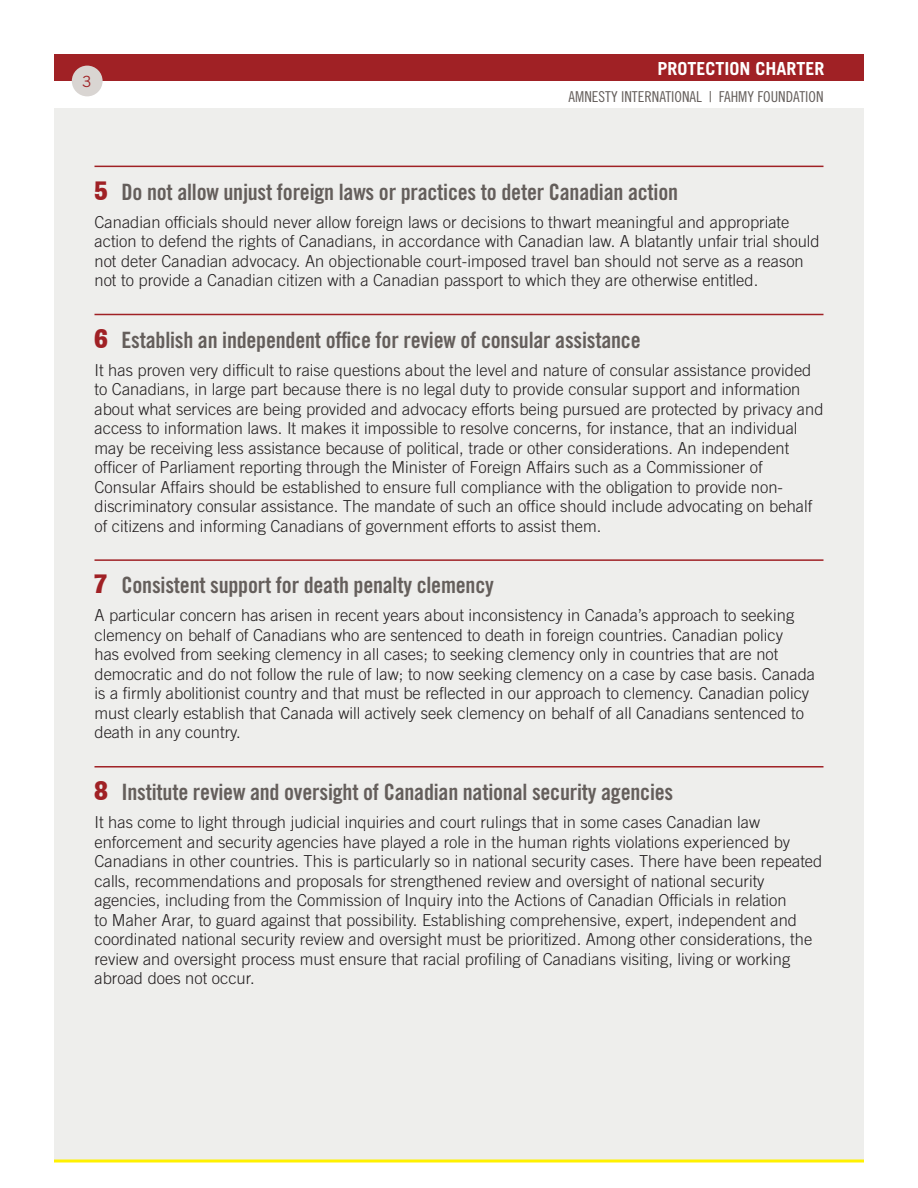
<style>
.page{position:relative;width:918px;height:1188px;background:#fff}
.page>*{position:absolute;margin:0;border:0;box-sizing:border-box;transform-origin:0 0}
.Charter_points{font:22.5px "Trade Gothic Bold Cond Twenty";letter-spacing:-.01em;color:#645e5b}
.t1{font:700 18px "Trade Gothic";color:#fff}
.body_text{font:300 16.5px/19.5px "Trade Gothic";color:#231f20}
.t2{font:15.45px "Trade Gothic";color:#a02125}
.t3{font:15px "Trade Gothic Cond Eighteen";color:#645e5b}
.s1{font-family:"Brown";font-weight:800;font-size:27px;color:#a02125}
</style>
<div class="page">
<div style="left:54px;top:68px;width:810px;height:1093px;background:#eeeeec"></div>
<div style="left:53px;top:81px;width:811px;height:27px;background:#fff"></div>
<div style="left:54px;top:54px;width:810px;height:27px;background:#a02125"></div>
<div style="left:72px;top:66px;width:31px;height:30px;background:#d9d5d2;border-radius:50%"></div>
<hr style="left:54px;top:1160px;width:810px;height:2px;background:#fff101">
<hr style="left:94px;top:166px;width:730px;height:1px;background:#a02125">
<hr style="left:94px;top:314px;width:730px;height:1px;background:#a02125">
<hr style="left:94px;top:559px;width:730px;height:2px;background:#a02125">
<hr style="left:94px;top:766px;width:730px;height:2px;background:#a02125">
<p class="t2" style="left:82px;top:72px;width:11px">3</p>
<p class="t1" style="left:657px;top:58px;width:169px">PROTECTION CHARTER</p>
<p class="t3" style="left:569px;top:88px;width:256px">AMNESTY INTERNATIONAL | FAHMY FOUNDATION</p>
<p class="Charter_points" style="left:94px;top:178px;width:585px"><span class="s1">5</span> Do not allow unjust foreign laws or practices to deter Canadian action</p>
<p class="body_text" style="left:94px;top:212px;width:727px">Canadian officials should never allow foreign laws or decisions to thwart meaningful and appropriate action to defend the rights of Canadians, in accordance with Canadian law. A blatantly unfair trial should not deter Canadian advocacy. An objectionable court-imposed travel ban should not serve as a reason not to provide a Canadian citizen with a Canadian passport to which they are otherwise entitled.</p>
<p class="Charter_points" style="left:94px;top:326px;width:548px"><span class="s1">6</span> Establish an independent office for review of consular assistance</p>
<p class="body_text" style="left:94px;top:360px;width:731px">It has proven very difficult to raise questions about the level and nature of consular assistance provided to Canadians, in large part because there is no legal duty to provide consular support and information about what services are being provided and advocacy efforts being pursued are protected by privacy and access to information laws. It makes it impossible to resolve concerns, for instance, that an individual may be receiving less assistance because of political, trade or other considerations. An independent officer of Parliament reporting through the Minister of Foreign Affairs such as a Commissioner of Consular Affairs should be established to ensure full compliance with the obligation to provide non&shy;discriminatory consular assistance. The mandate of such an office should include advocating on behalf of citizens and informing Canadians of government efforts to assist them.</p>
<p class="Charter_points" style="left:94px;top:572px;width:401px"><span class="s1">7</span> Consistent support for death penalty clemency</p>
<p class="body_text" style="left:94px;top:606px;width:722px">A particular concern has arisen in recent years about inconsistency in Canada’s approach to seeking clemency on behalf of Canadians who are sentenced to death in foreign countries. Canadian policy<br>has evolved from seeking clemency in all cases; to seeking clemency only in countries that are not democratic and do not follow the rule of law; to now seeking clemency on a case by case basis. Canada is a firmly abolitionist country and that must be reflected in our approach to clemency. Canadian policy must clearly establish that Canada will actively seek clemency on behalf of all Canadians sentenced to death in any country.</p>
<p class="Charter_points" style="left:94px;top:778px;width:580px"><span class="s1">8</span> Institute review and oversight of Canadian national security agencies</p>
<p class="body_text" style="left:94px;top:812px;width:729px">It has come to light through judicial inquiries and court rulings that in some cases Canadian law enforcement and security agencies have played a role in the human rights violations experienced by Canadians in other countries. This is particularly so in national security cases. There have been repeated calls, recommendations and proposals for strengthened review and oversight of national security agencies, including from the Commission of Inquiry into the Actions of Canadian Officials in relation<br>to Maher Arar, to guard against that possibility. Establishing comprehensive, expert, independent and coordinated national security review and oversight must be prioritized. Among other considerations, the review and oversight process must ensure that racial profiling of Canadians visiting, living or working abroad does not occur.</p>
</div>
